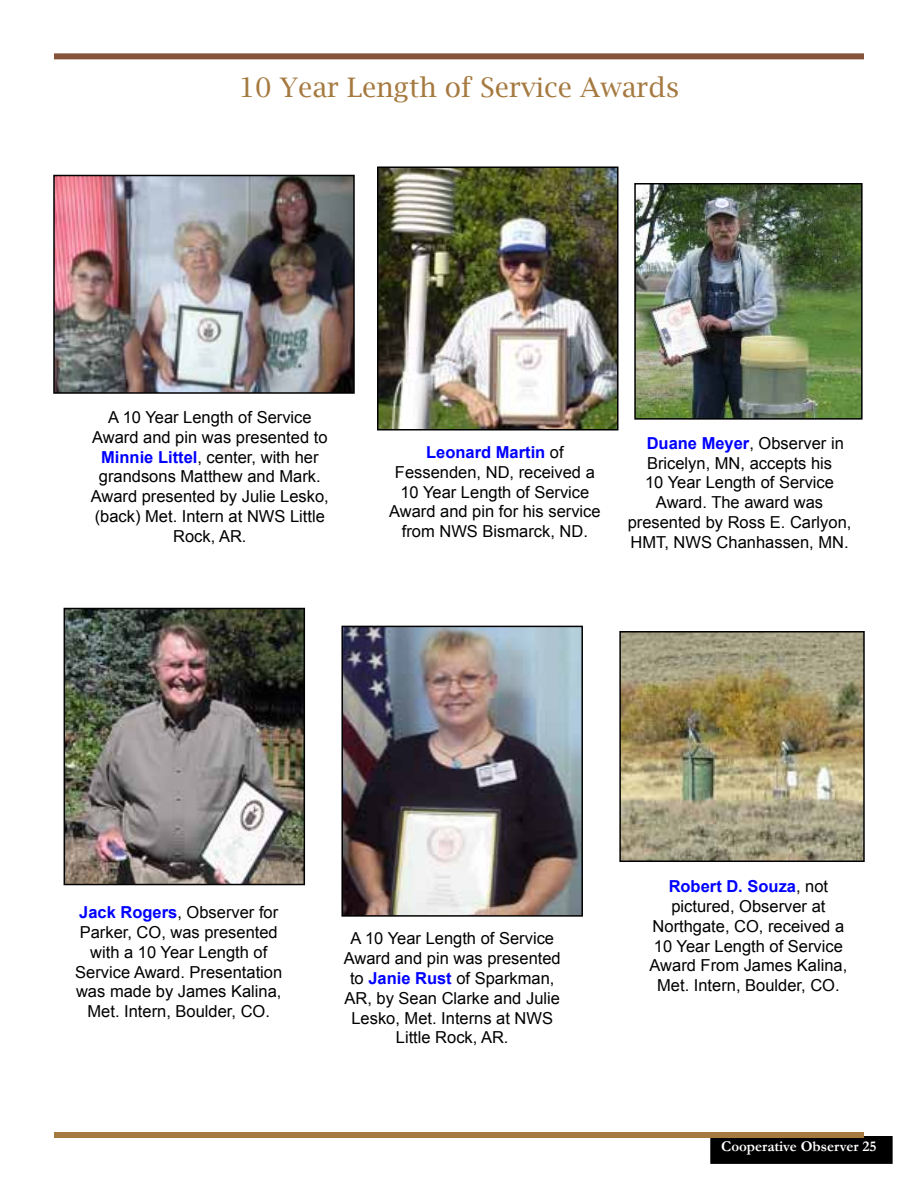
<style>
.page{position:relative;width:918px;height:1188px;background:#fff}
.page>*{position:absolute;margin:0;border:0;box-sizing:border-box;transform-origin:0 0}
.t1{font:27px "Lucida Bright";color:#a5793f}
.t2{font:16.5px/19.8px "Arial";color:#000;text-align:center}
.t3{font:700 15px "Garamond";color:#fff}
.s1{font-weight:700;color:#00f}
.s2{font-style:italic}
</style>
<div class="page">
<div style="left:711px;top:1137px;width:181px;height:26px;background:#000"></div>
<div style="left:710px;top:1136px;width:183px;height:28px;border:2px solid #000"></div>
<div style="left:54px;top:1132px;width:810px;height:6px;background:#a5793f"></div>
<img style="left:56px;top:178px;width:296px;height:213px">
<div style="left:53px;top:175px;width:302px;height:219px;border:2px solid #000"></div>
<img style="left:67px;top:611px;width:235px;height:271px">
<div style="left:64px;top:608px;width:241px;height:277px;border:2px solid #000"></div>
<img style="left:344px;top:629px;width:236px;height:285px">
<div style="left:341px;top:626px;width:242px;height:291px;border:2px solid #000"></div>
<img style="left:380px;top:170px;width:236px;height:258px">
<div style="left:377px;top:167px;width:242px;height:264px;border:2px solid #000"></div>
<img style="left:637px;top:186px;width:223px;height:231px">
<div style="left:634px;top:183px;width:229px;height:237px;border:2px solid #000"></div>
<div style="left:54px;top:53px;width:810px;height:6px;background:#845339"></div>
<img style="left:622px;top:634px;width:240px;height:225px">
<div style="left:619px;top:631px;width:246px;height:231px;border:2px solid #000"></div>
<h1 class="t1" style="left:239px;top:72px;width:442px">10 Year Length of Service Awards</h1>
<p class="t2" style="left:91px;top:407px;width:240px">A 10 Year Length of Service<br>Award and pin was presented to<br><span class="s1">Minnie Littel</span>, center, with her grandsons Matthew and Mark.<br>Award presented by Julie Lesko, (back) Met. Intern at NWS Little<br>Rock, AR.</p>
<p class="t2" style="left:389px;top:442px;width:213px"><span class="s1">Leonard Martin</span> of<br>Fessenden, ND, received a<br>10 Year Length of Service<br>Award and pin for his service from NWS Bismarck, ND.</p>
<p class="t2" style="left:647px;top:433px;width:199px"><span class="s1">Duane Meyer</span>, Observer in</p>
<p class="t2" style="left:647px;top:453px;width:187px">Bricelyn, MN, accepts his</p>
<p class="t2" style="left:645px;top:473px;width:190px">10 Year Length of Service</p>
<p class="t2" style="left:656px;top:493px;width:169px">Award. The award was</p>
<p class="t2" style="left:628px;top:512px;width:225px">presented by Ross E. Carlyon,</p>
<p class="t2" style="left:630px;top:532px;width:220px">HMT, NWS Chanhassen, MN.</p>
<p class="t2" style="left:75px;top:903px;width:208px"><span class="s1">Jack Rogers</span>, Observer for<br>Parker, CO, was presented with a 10 Year Length of<br>Service Award. Presentation was made by James Kalina,<br>Met. Intern, Boulder, CO.</p>
<p class="t2" style="left:344px;top:929px;width:219px">A 10 Year Length of Service<br>Award and pin was presented to <span class="s1">Janie Rust</span> of Sparkman,<br>AR, by Sean Clarke and Julie<br>Lesko, Met. Interns at NWS<br>Little Rock, AR<span class="s2">.</span></p>
<p class="t2" style="left:650px;top:877px;width:199px"><span class="s1">Robert D. Souza</span>, not pictured, Observer at<br>Northgate, CO, received a<br>10 Year Length of Service<br>Award From James Kalina,<br>Met. Intern, Boulder, CO.</p>
<p class="t3" style="left:721px;top:1136px;width:157px">Cooperative Observer 25</p>
</div>
